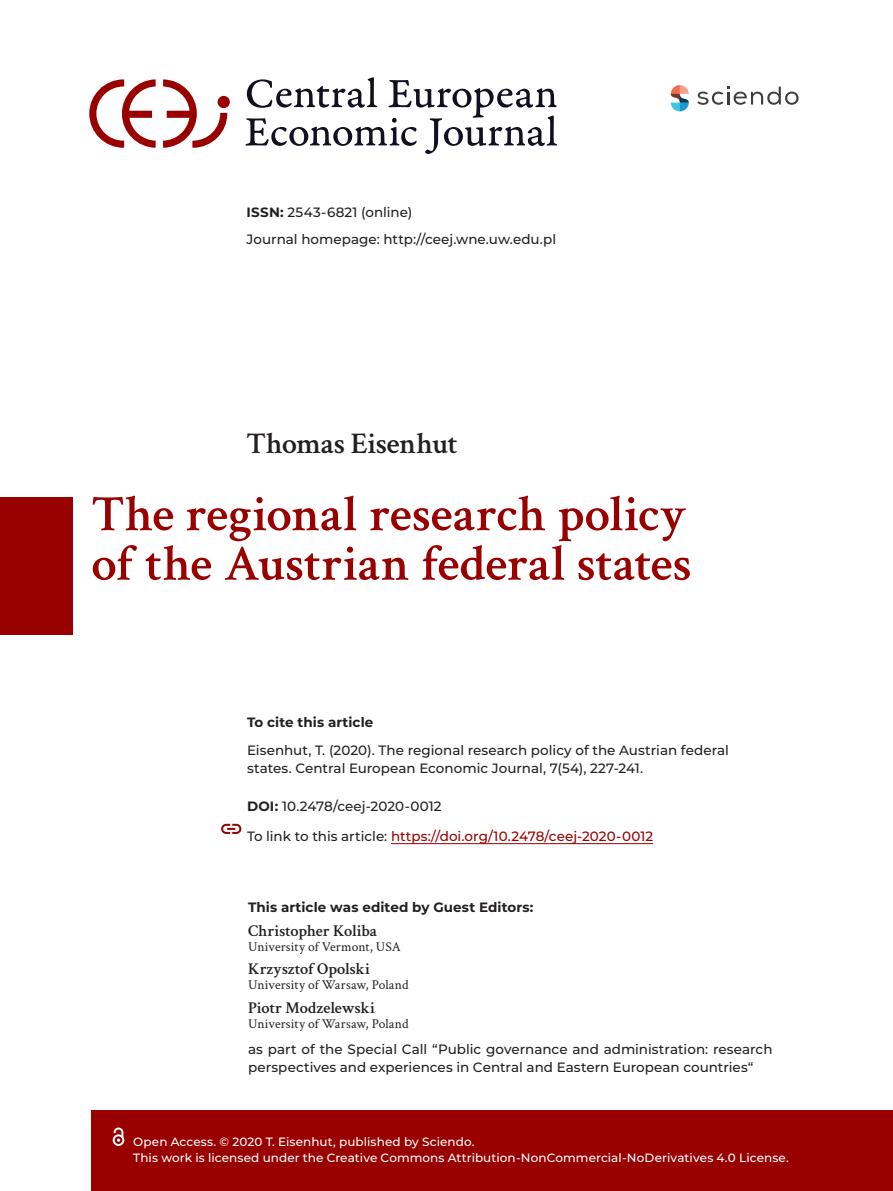
<style>
.page{position:relative;width:893px;height:1191px;background:#fff}
.page>*{position:absolute;margin:0;border:0;box-sizing:border-box;transform-origin:0 0}
.index_head1{font:600 51px/49.5px "Crimson Text";color:#900}
.t1{font:600 30px "Crimson Text";letter-spacing:-.01em;color:#231f20}
.text_in_plus{font:600 16.5px "Crimson Text";letter-spacing:-.005em;color:#231f20}
.text_in_plus-2{font:500 13.5px/18px "Montserrat";color:#231f20}
.citation{font:500 13.5px/18px "Montserrat";color:#231f20}
.text_in_plus-3{font:13.5px "Crimson Text";letter-spacing:.005em;color:#231f20}
.citation-2{font:500 13.5px "Montserrat";color:#900}
.text_in_plus-4{font:700 13.5px "Montserrat";letter-spacing:.005em;color:#231f20}
.citation-3{font:700 13.5px "Montserrat";letter-spacing:.005em;color:#231f20}
.t2{font:500 12px "Montserrat";letter-spacing:.005em;color:#fff}
.s1{font-weight:700}
.s2{color:#231f20}
</style>
<div class="page">
<div style="left:0;top:497px;width:72px;height:137px;background:#900"></div>
<div style="left:91px;top:1110px;width:802px;height:81px;background:#900"></div>
<hr style="left:391px;top:843px;width:262px;height:1px;background:#900">
<svg style="left:671px;top:85px;width:18px;height:26px"></svg>
<svg style="left:697px;top:87px;width:101px;height:18px"></svg>
<svg style="left:113px;top:1127px;width:11px;height:19px"></svg>
<svg style="left:245px;top:77px;width:312px;height:77px"></svg>
<svg style="left:218px;top:96px;width:12px;height:12px"></svg>
<svg style="left:163px;top:79px;width:64px;height:69px"></svg>
<svg style="left:89px;top:79px;width:67px;height:69px"></svg>
<svg style="left:221px;top:824px;width:20px;height:10px"></svg>
<p class="text_in_plus-2" style="left:247px;top:203px;width:167px"><span class="s1">ISSN:</span> 2543-6821 (online)</p>
<p class="text_in_plus-2" style="left:247px;top:229px;width:311px">Journal homepage: http://ceej.wne.uw.edu.pl</p>
<p class="t1" style="left:247px;top:422px;width:213px">Thomas Eisenhut</p>
<p class="index_head1" style="left:91px;top:485px;width:601px">The regional research policy of the Austrian federal states</p>
<p class="citation-3" style="left:247px;top:712px;width:128px">To cite this article</p>
<p class="citation" style="left:247px;top:741px;width:483px">Eisenhut, T. (2020). The regional research policy of the Austrian federal states. Central European Economic Journal, 7(54), 227-241.</p>
<p class="citation" style="left:247px;top:796px;width:196px"><span class="s1">DOI:</span> 10.2478/ceej-2020-0012</p>
<p class="citation-2" style="left:247px;top:826px;width:408px"><span class="s2">To link to this article:</span> https://doi.org/10.2478/ceej-2020-0012</p>
<p class="text_in_plus-4" style="left:248px;top:898px;width:287px">This article was edited by Guest Editors:</p>
<p class="text_in_plus" style="left:248px;top:919px;width:131px">Christopher Koliba</p>
<p class="text_in_plus-3" style="left:248px;top:937px;width:154px">University of Vermont, USA</p>
<p class="text_in_plus" style="left:248px;top:957px;width:123px">Krzysztof Opolski</p>
<p class="text_in_plus-3" style="left:248px;top:976px;width:162px">University of Warsaw, Poland</p>
<p class="text_in_plus" style="left:248px;top:996px;width:128px">Piotr Modzelewski</p>
<p class="text_in_plus-3" style="left:248px;top:1014px;width:162px">University of Warsaw, Poland</p>
<p class="text_in_plus-2" style="left:248px;top:1040px;width:526px">as part of the Special Call “Public governance and administration: research perspectives and experiences in Central and Eastern European countries“</p>
<p class="t2" style="left:133px;top:1132px;width:343px">Open Access. © 2020 T. Eisenhut, published by Sciendo.</p>
<p class="t2" style="left:133px;top:1149px;width:657px">This work is licensed under the Creative Commons Attribution-NonCommercial-NoDerivatives 4.0 License.</p>
</div>
